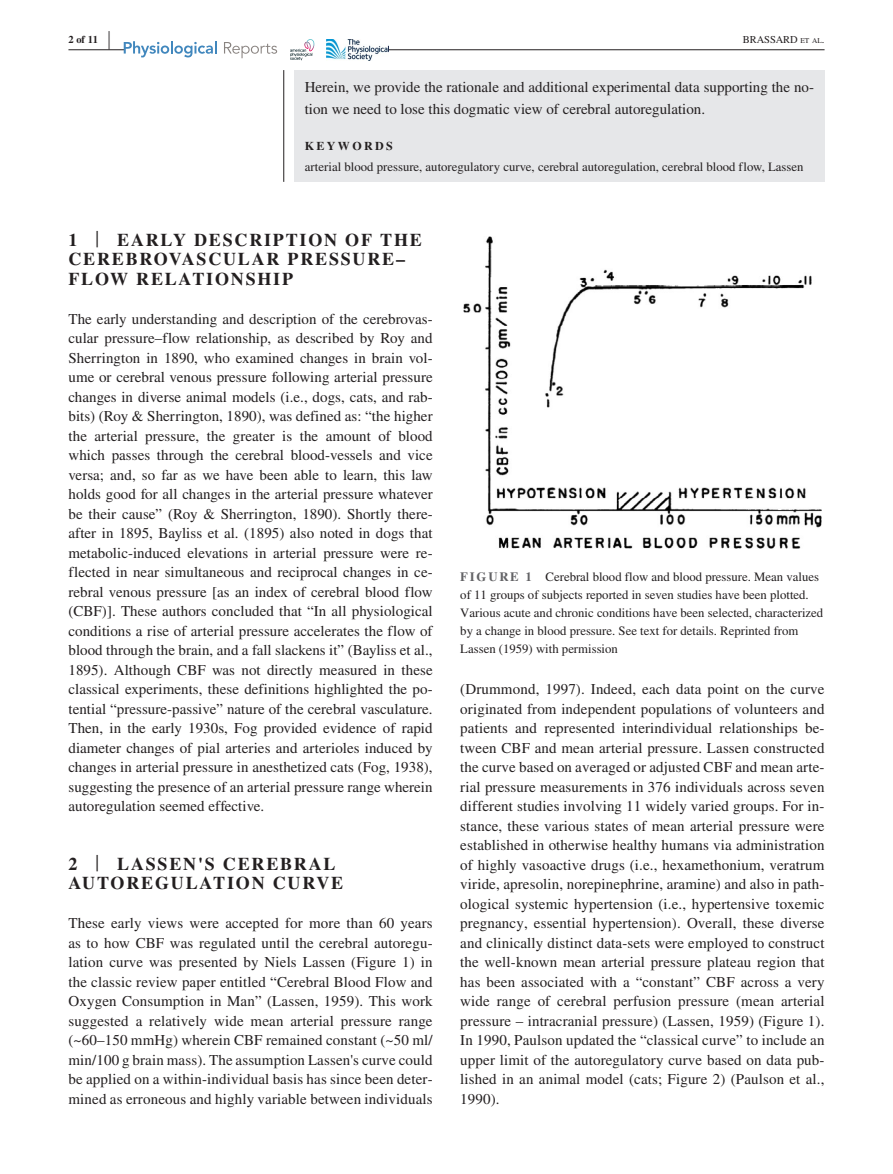
<style>
.page{position:relative;width:893px;height:1174px;background:#fff}
.page>*{position:absolute;margin:0;border:0;box-sizing:border-box;transform-origin:0 0}
.t1{font:700 25.95px "STIX";color:#231f20;scale:.36 1}
.t2{font:700 18px/19.5px "STIX";letter-spacing:.1em;color:#231f20}
.t3{font:15px/19.5px "STIX";color:#231f20;text-align:justify}
.t4{font:12.75px/18px "STIX";color:#231f20}
.t5{font:700 12px "STIX";letter-spacing:.2em;color:#231f20}
.t6{font:10.5px "STIX";color:#231f20}
.t7{font:700 10.5px "STIX";color:#231f20}
.s1{font-size:7.35px}
.s2{font-weight:400;font-size:23.7px}
.s3{font-weight:700;color:#636366}
</style>
<div class="page">
<hr style="left:68px;top:49px;width:756px;height:1px;background:#231f20">
<div style="left:124px;top:39px;width:264px;height:21px;background:#fff"></div>
<svg style="left:290px;top:39px;width:24px;height:21px"></svg>
<img style="left:327px;top:39px;width:61px;height:21px">
<svg style="left:124px;top:41px;width:93px;height:16px"></svg>
<svg style="left:224px;top:42px;width:53px;height:16px"></svg>
<div style="left:294px;top:70px;width:530px;height:112px;background:#e6e7e9"></div>
<hr style="left:283px;top:70px;width:1px;height:112px;background:#231f20">
<img style="left:464px;top:237px;width:357px;height:311px">
<p class="t7" style="left:68px;top:33px;width:31px">2 of 11</p>
<h1 class="t1" style="left:108px;top:24px;width:7px">|</h1>
<p class="t6" style="left:743px;top:32px;width:83px">BRASSARD <span class="s1">et al</span>.</p>
<p class="t3" style="left:305px;top:77px;width:511px;line-height:22.5px">Herein, we provide the rationale and additional experimental data supporting the no&shy;tion we need to lose this dogmatic view of cerebral autoregulation.</p>
<p class="t5" style="left:305px;top:139px;width:90px">KEYWORDS</p>
<p class="t4" style="left:305px;top:159px;width:500px">arterial blood pressure, autoregulatory curve, cerebral autoregulation, cerebral blood flow, Lassen</p>
<p class="t2" style="left:68px;top:230px;width:355px">1 <span class="s2">|</span> EARLY DESCRIPTION OF THE<br>CEREBROVASCULAR PRESSURE–<br>FLOW RELATIONSHIP</p>
<p class="t3" style="left:68px;top:310px;width:366px">The early understanding and description of the cerebrovas&shy;cular pressure–flow relationship, as described by Roy and Sherrington in 1890, who examined changes in brain vol&shy;ume or cerebral venous pressure following arterial pressure changes in diverse animal models (i.e., dogs, cats, and rab&shy;bits) (Roy &amp; Sherrington, 1890), was defined as: “the higher the arterial pressure, the greater is the amount of blood which passes through the cerebral blood-vessels and vice versa; and, so far as we have been able to learn, this law holds good for all changes in the arterial pressure whatever be their cause” (Roy &amp; Sherrington, 1890). Shortly there&shy;after in 1895, Bayliss et al. (1895) also noted in dogs that metabolic-induced elevations in arterial pressure were re&shy;flected in near simultaneous and reciprocal changes in ce&shy;rebral venous pressure [as an index of cerebral blood flow (CBF)]. These authors concluded that “In all physiological conditions a rise of arterial pressure accelerates the flow of blood through the brain, and a fall slackens it” (Bayliss et al., 1895). Although CBF was not directly measured in these classical experiments, these definitions highlighted the po&shy;tential “pressure-passive” nature of the cerebral vasculature.<br>Then, in the early 1930s, Fog provided evidence of rapid diameter changes of pial arteries and arterioles induced by changes in arterial pressure in anesthetized cats (Fog, 1938), suggesting the presence of an arterial pressure range wherein autoregulation seemed effective.</p>
<p class="t2" style="left:68px;top:854px;width:276px">2 <span class="s2">|</span> LASSEN'S CEREBRAL<br>AUTOREGULATION CURVE</p>
<p class="t3" style="left:68px;top:914px;width:366px">These early views were accepted for more than 60 years as to how CBF was regulated until the cerebral autoregu&shy;lation curve was presented by Niels Lassen (Figure 1) in the classic review paper entitled “Cerebral Blood Flow and Oxygen Consumption in Man” (Lassen, 1959). This work suggested a relatively wide mean arterial pressure range (~60–150 mmHg) wherein CBF remained constant (~50 ml/ min/100 g brain mass). The assumption Lassen's curve could be applied on a within-individual basis has since been deter&shy;mined as erroneous and highly variable between individuals</p>
<p class="t4" style="left:460px;top:568px;width:364px"><span class="s3">FIGURE 1</span> Cerebral blood flow and blood pressure. Mean values of 11 groups of subjects reported in seven studies have been plotted.<br>Various acute and chronic conditions have been selected, characterized by a change in blood pressure. See text for details. Reprinted from Lassen (1959) with permission</p>
<p class="t3" style="left:460px;top:680px;width:366px">(Drummond, 1997). Indeed, each data point on the curve originated from independent populations of volunteers and patients and represented interindividual relationships be&shy;tween CBF and mean arterial pressure. Lassen constructed the curve based on averaged or adjusted CBF and mean arte&shy;rial pressure measurements in 376 individuals across seven different studies involving 11 widely varied groups. For in&shy;stance, these various states of mean arterial pressure were established in otherwise healthy humans via administration of highly vasoactive drugs (i.e., hexamethonium, veratrum viride, apresolin, norepinephrine, aramine) and also in path&shy;ological systemic hypertension (i.e., hypertensive toxemic pregnancy, essential hypertension). Overall, these diverse and clinically distinct data-sets were employed to construct the well-known mean arterial pressure plateau region that has been associated with a “constant” CBF across a very wide range of cerebral perfusion pressure (mean arterial pressure – intracranial pressure) (Lassen, 1959) (Figure 1).<br>In 1990, Paulson updated the “classical curve” to include an upper limit of the autoregulatory curve based on data pub&shy;lished in an animal model (cats; Figure 2) (Paulson et al., 1990).</p>
</div>
